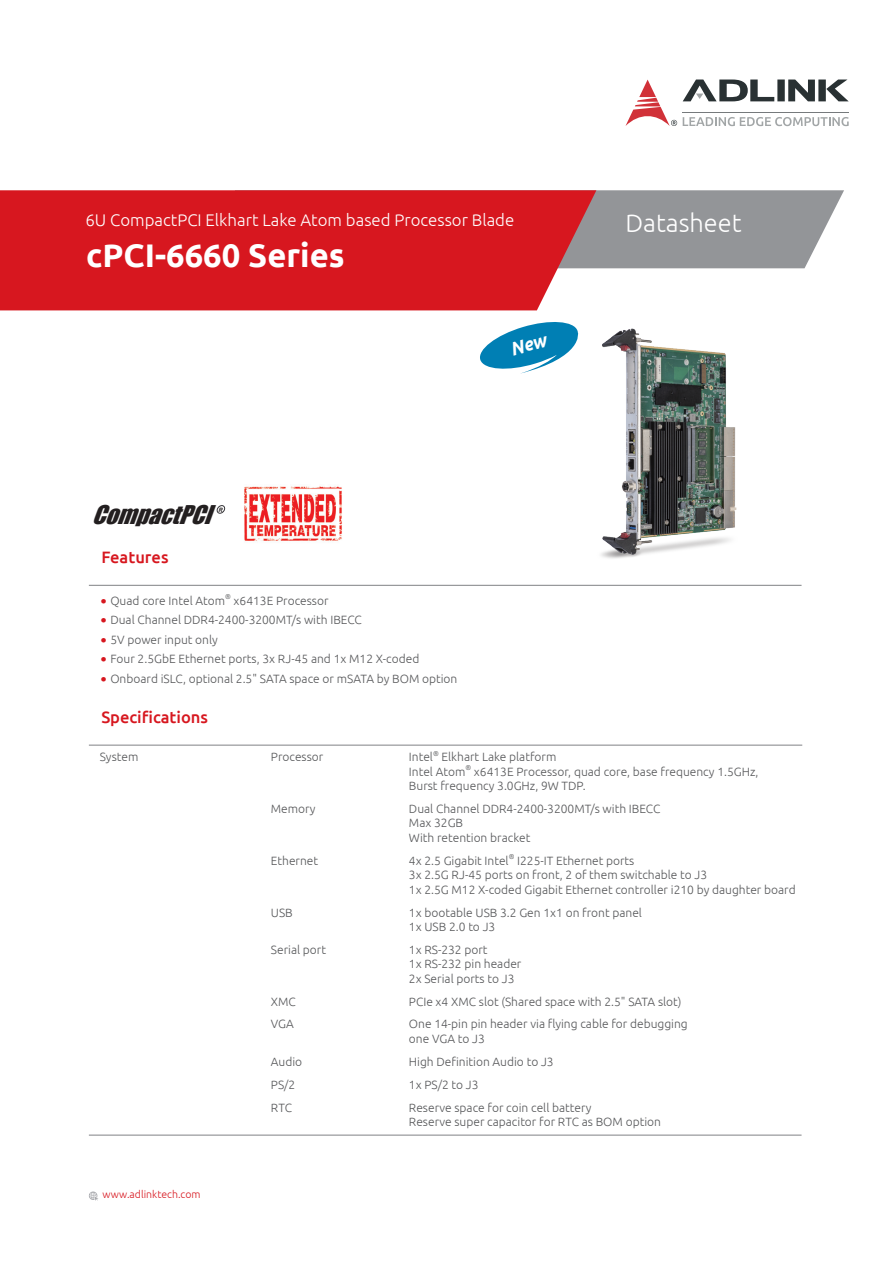
<style>
.page{position:relative;width:893px;height:1263px;background:#fff}
.page>*{position:absolute;margin:0;border:0;box-sizing:border-box;transform-origin:0 0}
.t1{font:700 32.7px "Ubuntu";color:#fff}
.t2{font:300 25.35px "Ubuntu";color:#fff}
.t3{font:italic 23.7px "Impact";color:#231f20}
.t4{font:300 16.8px "Ubuntu";color:#fff}
.t5{font:500 16.5px "Ubuntu";color:#d7171f}
.t6{font:300 12px/14.4px "Ubuntu";color:#57585a}
.t7{font:300 10.5px "Ubuntu";color:#d7171f}
.t8{font:300 7.05px "Ubuntu";color:#57585a}
.t9{font:italic 700 6px "Arial";color:#231f20;scale:.92 1}
.s1{font-family:"Microsoft Jheng Hei";font-size:18px;color:#d7171f}
</style>
<div class="page">
<hr style="left:89px;top:1135px;width:712px;height:1px;background:#808285">
<svg style="left:596px;top:190px;width:248px;height:78px;background:#9b9d9f"></svg>
<div style="left:0;top:190px;width:596px;height:120px;background:#d7171f"></div>
<svg style="left:625px;top:80px;width:52px;height:46px"></svg>
<svg style="left:683px;top:117px;width:166px;height:9px"></svg>
<svg style="left:683px;top:80px;width:165px;height:21px"></svg>
<hr style="left:683px;top:112px;width:166px;height:1px;background:#767a7c">
<svg style="left:89px;top:1191px;width:9px;height:10px"></svg>
<hr style="left:89px;top:585px;width:712px;height:1px;background:#808285">
<hr style="left:89px;top:745px;width:713px;height:1px;background:#808285">
<img style="left:244px;top:486px;width:98px;height:55px">
<svg style="left:217px;top:505px;width:8px;height:9px"></svg>
<img style="left:576px;top:306px;width:161px;height:253px">
<svg style="left:480px;top:319px;width:104px;height:55px"></svg>
<p class="t4" style="left:85px;top:210px;width:430px">6U CompactPCI Elkhart Lake Atom based Processor Blade</p>
<p class="t1" style="left:86px;top:236px;width:260px">cPCI-6660 Series</p>
<p class="t3" style="left:92px;top:496px;width:133px">CompactPCI</p>
<p class="t9" style="left:218px;top:505px;width:6px">R</p>
<p class="t5" style="left:101px;top:547px;width:69px">Features</p>
<p class="t6" style="left:100px;top:593px;width:127px"><span class="s1">•</span> Quad core Intel Atom</p>
<p class="t8" style="left:225px;top:592px;width:7px">®</p>
<p class="t6" style="left:234px;top:593px;width:96px">x6413E Processor</p>
<p class="t6" style="left:100px;top:613px;width:263px"><span class="s1">•</span> Dual Channel DDR4-2400-3200MT/s with IBECC</p>
<p class="t6" style="left:100px;top:632px;width:119px"><span class="s1">•</span> 5V power input only</p>
<p class="t6" style="left:100px;top:652px;width:321px"><span class="s1">•</span> Four 2.5GbE Ethernet ports, 3x RJ-45 and 1x M12 X-coded</p>
<p class="t6" style="left:100px;top:671px;width:359px"><span class="s1">•</span> Onboard iSLC, optional 2.5" SATA space or mSATA by BOM option</p>
<p class="t5" style="left:101px;top:707px;width:108px">Specifications</p>
<p class="t2" style="left:625px;top:208px;width:118px">Datasheet</p>
<p class="t6" style="left:100px;top:749px;width:40px">System</p>
<p class="t6" style="left:271px;top:749px;width:54px">Processor</p>
<p class="t6" style="left:409px;top:749px;width:26px">Intel</p>
<p class="t8" style="left:433px;top:749px;width:7px">®</p>
<p class="t6" style="left:409px;top:749px;width:149px;text-indent:33px">Elkhart Lake platform<br>Intel Atom</p>
<p class="t8" style="left:465px;top:763px;width:7px">®</p>
<p class="t6" style="left:409px;top:764px;width:351px;text-indent:65px">x6413E Processor, quad core, base frequency 1.5GHz,<br>Burst frequency 3.0GHz, 9W TDP.</p>
<p class="t6" style="left:271px;top:801px;width:46px">Memory</p>
<p class="t6" style="left:409px;top:801px;width:253px">Dual Channel DDR4-2400-3200MT/s with IBECC<br>Max 32GB<br>With retention bracket</p>
<p class="t6" style="left:271px;top:853px;width:49px">Ethernet</p>
<p class="t6" style="left:409px;top:853px;width:101px">4x 2.5 Gigabit Intel</p>
<p class="t8" style="left:509px;top:852px;width:7px">®</p>
<p class="t6" style="left:409px;top:853px;width:388px;text-indent:108px">I225-IT Ethernet ports<br>3x 2.5G RJ-45 ports on front, 2 of them switchable to J3<br>1x 2.5G M12 X-coded Gigabit Ethernet controller i210 by daughter board</p>
<p class="t7" style="left:102px;top:1188px;width:100px">www.adlinktech.com</p>
<p class="t6" style="left:271px;top:905px;width:23px">USB</p>
<p class="t6" style="left:409px;top:905px;width:235px">1x bootable USB 3.2 Gen 1x1 on front panel<br>1x USB 2.0 to J3</p>
<p class="t6" style="left:271px;top:942px;width:57px">Serial port</p>
<p class="t6" style="left:409px;top:942px;width:114px">1x RS-232 port<br>1x RS-232 pin header<br>2x Serial ports to J3</p>
<p class="t6" style="left:271px;top:994px;width:26px">XMC</p>
<p class="t6" style="left:409px;top:994px;width:274px">PCIe x4 XMC slot (Shared space with 2.5" SATA slot)</p>
<p class="t6" style="left:271px;top:1017px;width:24px">VGA</p>
<p class="t6" style="left:409px;top:1017px;width:280px">One 14-pin pin header via flying cable for debugging one VGA to J3</p>
<p class="t6" style="left:271px;top:1054px;width:33px">Audio</p>
<p class="t6" style="left:409px;top:1054px;width:146px">High Definition Audio to J3</p>
<p class="t6" style="left:271px;top:1077px;width:26px">PS/2</p>
<p class="t6" style="left:409px;top:1077px;width:71px">1x PS/2 to J3</p>
<p class="t6" style="left:271px;top:1100px;width:23px">RTC</p>
<p class="t6" style="left:409px;top:1100px;width:254px">Reserve space for coin cell battery<br>Reserve super capacitor for RTC as BOM option</p>
</div>
